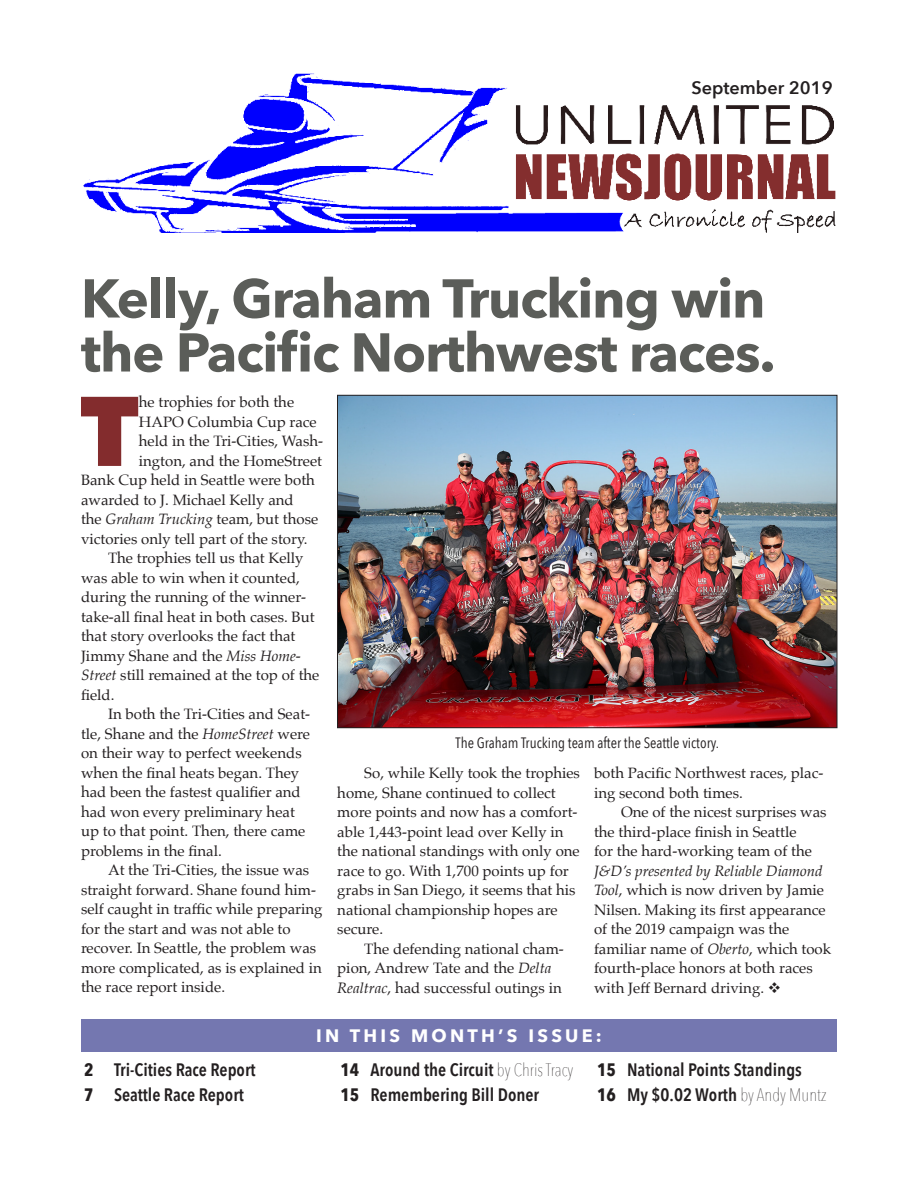
<style>
.page{position:relative;width:918px;height:1188px;background:#fff}
.page>*{position:absolute;margin:0;border:0;box-sizing:border-box;transform-origin:0 0}
.t1{font:800 97.65px "Avenir Next";color:#832c2d}
.t2{font:700 54px/54px "Avenir Next";letter-spacing:-.02em;color:#5b5d59}
.t3{font:600 18px "Avenir Next Condensed";color:#231f20}
.t4{font:700 18px "Avenir Next";letter-spacing:.18em;color:#fff}
.t5{font:600 18px "Avenir Next";color:#231f20}
.t6{font:15px/19.5px "Palatino";color:#231f20}
.t7{font:15px "Avenir Next Condensed";color:#231f20}
.s1{font-style:italic}
.s2{font-weight:700}
.s3{font-weight:200}
</style>
<div class="page">
<img style="left:83px;top:73px;width:753px;height:159px">
<div style="left:81px;top:1020px;width:756px;height:32px;background:#7477b0"></div>
<img style="left:339px;top:397px;width:496px;height:329px">
<p class="t5" style="left:691px;top:72px;width:143px">September 2019</p>
<p class="t2" style="left:81px;top:271px;width:696px">Kelly, Graham Trucking win the Pacific Northwest races.</p>
<p class="t1" style="left:80px;top:371px;width:60px">T</p>
<p class="t6" style="left:139px;top:393px;width:157px">he trophies for both the</p>
<p class="t6" style="left:139px;top:412px;width:179px">HAPO Columbia Cup race</p>
<p class="t6" style="left:139px;top:432px;width:186px">held in the Tri-Cities, Wash-</p>
<p class="t6" style="left:139px;top:451px;width:185px">ington, and the HomeStreet</p>
<p class="t6" style="left:81px;top:471px;width:236px">Bank Cup held in Seattle were both</p>
<p class="t6" style="left:81px;top:490px;width:214px">awarded to J. Michael Kelly and</p>
<p class="t6" style="left:81px;top:510px;width:239px">the <span class="s1">Graham Trucking</span> team, but those</p>
<p class="t6" style="left:81px;top:529px;width:228px">victories only tell part of the story.</p>
<p class="t6" style="left:81px;top:549px;width:240px;text-indent:27px">The trophies tell us that Kelly was able to win when it counted, during the running of the winner&shy;take-all final heat in both cases. But that story overlooks the fact that<br>Jimmy Shane and the <span class="s1">Miss Home-<br>Street</span> still remained at the top of the field.</p>
<p class="t6" style="left:81px;top:705px;width:231px;text-indent:27px">In both the Tri-Cities and Seat&shy;tle, Shane and the <span class="s1">HomeStreet</span> were on their way to perfect weekends when the final heats began. They had been the fastest qualifier and had won every preliminary heat up to that point. Then, there came problems in the final.</p>
<p class="t6" style="left:81px;top:861px;width:243px;text-indent:27px">At the Tri-Cities, the issue was straight forward. Shane found him&shy;self caught in traffic while preparing for the start and was not able to recover. In Seattle, the problem was more complicated, as is explained in the race report inside.</p>
<p class="t7" style="left:456px;top:730px;width:265px">The Graham Trucking team after the Seattle victory.</p>
<p class="t6" style="left:337px;top:763px;width:244px;text-indent:27px">So, while Kelly took the trophies home, Shane continued to collect more points and now has a comfort&shy;able 1,443-point lead over Kelly in the national standings with only one race to go. With 1,700 points up for grabs in San Diego, it seems that his national championship hopes are secure.</p>
<p class="t6" style="left:337px;top:939px;width:228px;text-indent:27px">The defending national cham&shy;pion, Andrew Tate and the <span class="s1">Delta<br>Realtrac</span>, had successful outings in</p>
<p class="t6" style="left:594px;top:763px;width:231px">both Pacific Northwest races, plac&shy;ing second both times.</p>
<p class="t6" style="left:594px;top:802px;width:239px;text-indent:27px">One of the nicest surprises was the third-place finish in Seattle<br>for the hard-working team of the<br><span class="s1">J&amp;D’s presented by Reliable Diamond<br>Tool</span>, which is now driven by Jamie<br>Nilsen. Making its first appearance of the 2019 campaign was the familiar name of <span class="s1">Oberto</span>, which took fourth-place honors at both races with Jeff Bernard driving. ❖</p>
<p class="t3" style="left:84px;top:1055px;width:173px"><span class="s2">2</span> Tri-Cities Race Report</p>
<p class="t3" style="left:84px;top:1079px;width:161px"><span class="s2">7</span> Seattle Race Report</p>
<p class="t4" style="left:316px;top:1020px;width:287px">IN THIS MONTH’S ISSUE:</p>
<p class="t3" style="left:340px;top:1055px;width:234px"><span class="s2">14</span> Around the Circuit <span class="s3">by Chris Tracy</span></p>
<p class="t3" style="left:340px;top:1079px;width:200px"><span class="s2">15</span> Remembering Bill Doner</p>
<p class="t3" style="left:597px;top:1055px;width:206px"><span class="s2">15</span> National Points Standings</p>
<p class="t3" style="left:597px;top:1079px;width:231px"><span class="s2">16</span> My $0.02 Worth <span class="s3">by Andy Muntz</span></p>
</div>
